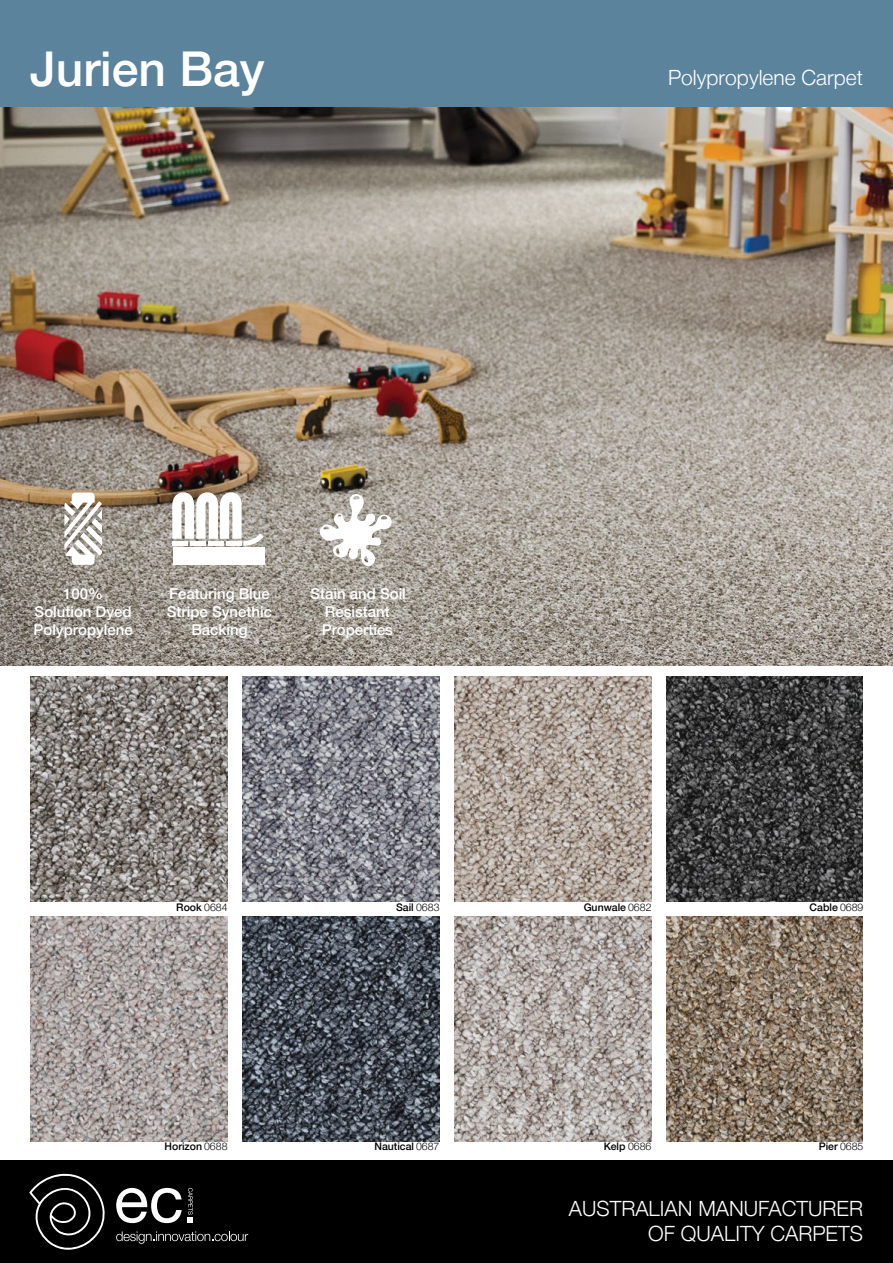
<style>
.page{position:relative;width:893px;height:1263px;background:#fff}
.page>*{position:absolute;margin:0;border:0;box-sizing:border-box;transform-origin:0 0}
.t1{font:500 48px "Helvetica Neue LT";color:#fff}
.t2{font:300 21px/25.2px "Helvetica Neue LT";color:#fff;text-align:right}
.t3{font:500 15px/18px "Helvetica Neue LT";color:#fff;text-align:center}
.t4{font:500 10.5px "Helvetica Neue LT";color:#000}
.s1{font-weight:300}
</style>
<div class="page">
<div style="left:0;top:1160px;width:893px;height:103px;background:#000"></div>
<svg style="left:29px;top:1173px;width:76px;height:77px"></svg>
<svg style="left:116px;top:1231px;width:132px;height:13px"></svg>
<svg style="left:116px;top:1188px;width:66px;height:35px"></svg>
<svg style="left:188px;top:1188px;width:5px;height:35px"></svg>
<img style="left:0;top:106px;width:893px;height:559px">
<div style="left:0;top:0;width:893px;height:106px;background:#5b849c"></div>
<div style="left:173px;top:547px;width:91px;height:18px;background:#fff"></div>
<svg style="left:173px;top:493px;width:91px;height:54px"></svg>
<svg style="left:64px;top:493px;width:38px;height:72px"></svg>
<svg style="left:318px;top:493px;width:74px;height:75px"></svg>
<img style="left:30px;top:677px;width:197px;height:224px">
<img style="left:666px;top:677px;width:197px;height:224px">
<img style="left:242px;top:677px;width:197px;height:224px">
<img style="left:454px;top:677px;width:197px;height:224px">
<img style="left:30px;top:916px;width:197px;height:225px">
<img style="left:666px;top:916px;width:197px;height:225px">
<img style="left:242px;top:916px;width:197px;height:225px">
<img style="left:454px;top:916px;width:197px;height:225px">
<h1 class="t1" style="left:30px;top:40px;width:236px">Jurien Bay</h1>
<p class="t3" style="left:34px;top:584px;width:101px">100%<br>Solution Dyed<br>Polypropylene</p>
<p class="t3" style="left:167px;top:584px;width:107px">Featuring Blue<br>Stripe Synethic<br>Backing</p>
<p class="t3" style="left:311px;top:584px;width:97px">Stain and Soil<br>Resistant<br>Properties</p>
<h2 class="t2" style="left:668px;top:64px;width:196px">Polypropylene Carpet</h2>
<p class="t4" style="left:176px;top:900px;width:53px">Rook <span class="s1">0684</span></p>
<p class="t4" style="left:396px;top:900px;width:45px">Sail <span class="s1">0683</span></p>
<p class="t4" style="left:584px;top:900px;width:69px">Gunwale <span class="s1">0682</span></p>
<p class="t4" style="left:810px;top:900px;width:55px">Cable <span class="s1">0689</span></p>
<p class="t4" style="left:165px;top:1140px;width:64px">Horizon <span class="s1">0688</span></p>
<p class="t4" style="left:374px;top:1140px;width:67px">Nautical <span class="s1">0687</span></p>
<p class="t4" style="left:604px;top:1140px;width:49px">Kelp <span class="s1">0686</span></p>
<p class="t4" style="left:819px;top:1140px;width:46px">Pier <span class="s1">0685</span></p>
<h2 class="t2" style="left:569px;top:1195px;width:296px">AUSTRALIAN MANUFACTURER<br>OF QUALITY CARPETS</h2>
</div>
